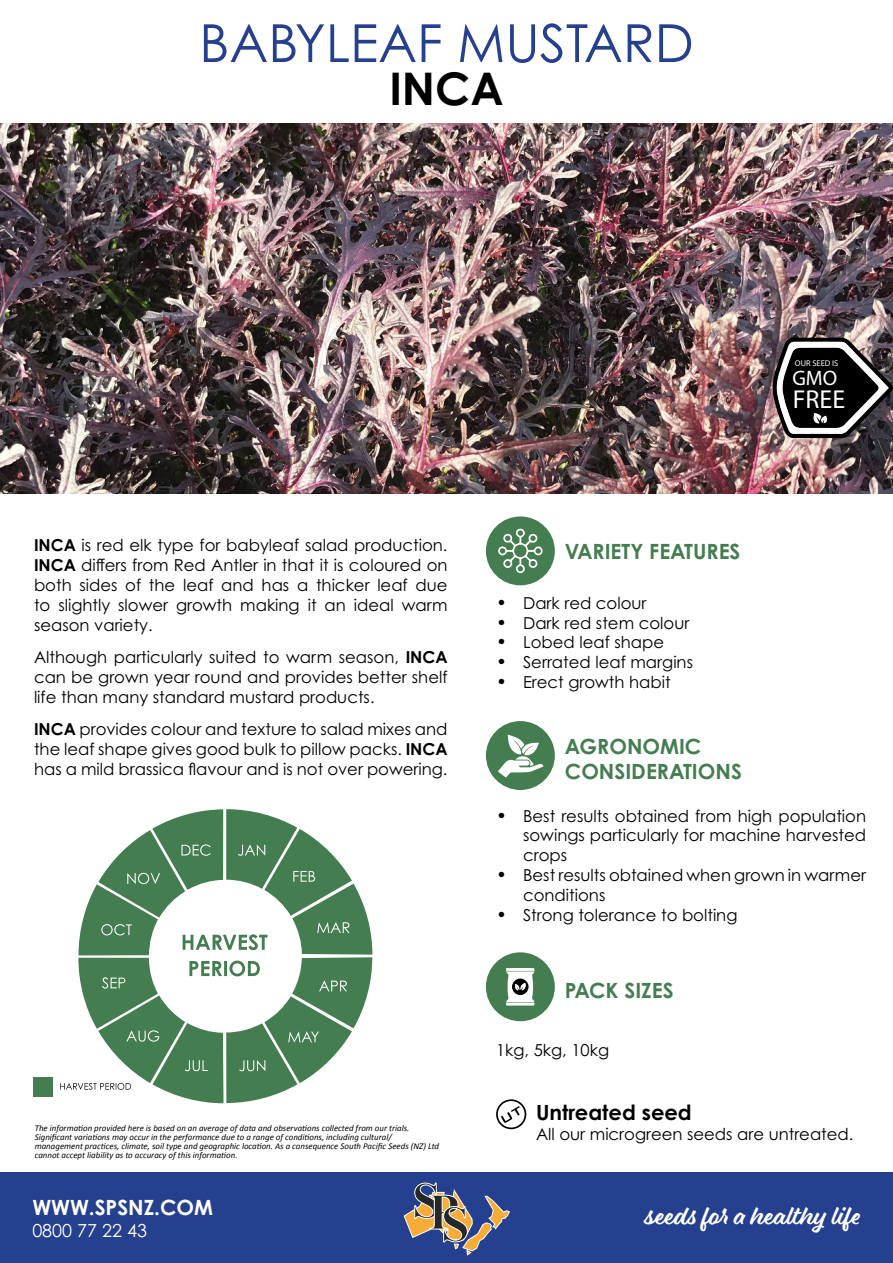
<style>
.page{position:relative;width:893px;height:1263px;background:#fff}
.page>*{position:absolute;margin:0;border:0;box-sizing:border-box;transform-origin:0 0}
.t1{font:52.5px "Century Gothic Pro";color:#25408f}
.t2{font:700 45px "Century Gothic Pro";color:#000}
.t3{font:27px "Eds Market Main Script";color:#fff}
.t4{font:25.95px "Myriad Pro";color:#fff}
.t5{font:700 21px/25.2px "Century Gothic Pro";color:#447d50}
.t6{font:700 21px "Century Gothic Pro";color:#fff}
.t7{font:700 21px "Century Gothic Pro";color:#000}
.t8{font:21px "Myriad Pro";color:#fff}
.t9{font:18px "Century Gothic Pro";color:#fff}
.t10{font:16.5px/19.8px "Century Gothic Pro";color:#000;text-align:justify}
.t11{font:italic 8.85px/9px "Calibri";color:#000}
.t12{font:8.4px "Myriad Pro";color:#fff}
.s1{font-weight:700}
.s2{font-size:18px}
</style>
<div class="page">
<img style="left:0;top:123px;width:893px;height:370px">
<div style="left:0;top:1172px;width:893px;height:91px;background:#25408f"></div>
<div style="left:486px;top:721px;width:69px;height:69px;background:#447d50;border-radius:50%"></div>
<div style="left:486px;top:516px;width:69px;height:69px;background:#447d50;border-radius:50%"></div>
<div style="left:486px;top:952px;width:69px;height:69px;background:#447d50;border-radius:50%"></div>
<svg style="left:506px;top:968px;width:29px;height:37px"></svg>
<svg style="left:498px;top:529px;width:45px;height:44px"></svg>
<svg style="left:498px;top:735px;width:45px;height:42px"></svg>
<svg style="left:772px;top:338px;width:121px;height:100px"></svg>
<svg style="left:404px;top:1183px;width:106px;height:72px"></svg>
<div style="left:33px;top:1077px;width:20px;height:19px;background:#447d50"></div>
<svg style="left:60px;top:809px;width:312px;height:294px"></svg>
<div style="left:496px;top:1099px;width:30px;height:30px;border:2px solid #000;border-radius:50%"></div>
<svg style="left:501px;top:1106px;width:19px;height:17px"></svg>
<h1 class="t1" style="left:199px;top:11px;width:496px">BABYLEAF MUSTARD</h1>
<h2 class="t2" style="left:389px;top:60px;width:116px">INCA</h2>
<p class="t12" style="left:795px;top:358px;width:45px">OUR SEED IS</p>
<p class="t8" style="left:792px;top:365px;width:46px">GMO</p>
<h3 class="t4" style="left:793px;top:383px;width:54px">FREE</h3>
<p class="t10" style="left:34px;top:535px;width:415px"><span class="s1">INCA</span> is red elk type for babyleaf salad production.<br><span class="s1">INCA</span> differs from Red Antler in that it is coloured on both sides of the leaf and has a thicker leaf due to slightly slower growth making it an ideal warm season variety.</p>
<p class="t10" style="left:34px;top:647px;width:415px">Although particularly suited to warm season, <span class="s1">INCA </span>can be grown year round and provides better shelf life than many standard mustard products.</p>
<p class="t10" style="left:34px;top:719px;width:415px"><span class="s1">INCA</span> provides colour and texture to salad mixes and the leaf shape gives good bulk to pillow packs. <span class="s1">INCA </span>has a mild brassica flavour and is not over powering.</p>
<p class="t5" style="left:565px;top:538px;width:177px">VARIETY FEATURES</p>
<p class="t10" style="left:496px;top:593px;width:152px"><span class="s2">•</span> Dark red colour</p>
<p class="t10" style="left:496px;top:612px;width:195px"><span class="s2">•</span> Dark red stem colour</p>
<p class="t10" style="left:496px;top:632px;width:170px"><span class="s2">•</span> Lobed leaf shape</p>
<p class="t10" style="left:496px;top:652px;width:198px"><span class="s2">•</span> Serrated leaf margins</p>
<p class="t10" style="left:496px;top:672px;width:176px"><span class="s2">•</span> Erect growth habit</p>
<p class="t5" style="left:565px;top:733px;width:178px">AGRONOMIC<br>CONSIDERATIONS</p>
<p class="t10" style="left:523px;top:805px;width:344px;text-indent:-27px"><span class="s2">•</span> Best results obtained from high population sowings particularly for machine harvested crops</p>
<p class="t10" style="left:523px;top:865px;width:344px;text-indent:-27px"><span class="s2">•</span> Best results obtained when grown in warmer conditions</p>
<p class="t10" style="left:496px;top:904px;width:243px"><span class="s2">•</span> Strong tolerance to bolting</p>
<p class="t5" style="left:565px;top:977px;width:110px">PACK SIZES</p>
<p class="t11" style="left:35px;top:1123px;width:406px">The information provided here is based on an average of data and observations collected from our trials.<br>Significant variations may occur in the performance due to a range of conditions, including cultural/ management practices, climate, soil type and geographic location. As a consequence South Pacific Seeds (NZ) Ltd cannot accept liability as to accuracy of this information.</p>
<p class="t10" style="left:496px;top:1040px;width:115px">1kg, 5kg, 10kg</p>
<p class="t7" style="left:536px;top:1099px;width:157px">Untreated seed</p>
<p class="t10" style="left:536px;top:1124px;width:319px">All our microgreen seeds are untreated.</p>
<p class="t6" style="left:32px;top:1194px;width:182px">WWW.SPSNZ.COM</p>
<h3 class="t3" style="left:645px;top:1198px;width:217px">seeds for a healthy life</h3>
<p class="t9" style="left:32px;top:1219px;width:116px">0800 77 22 43</p>
</div>
